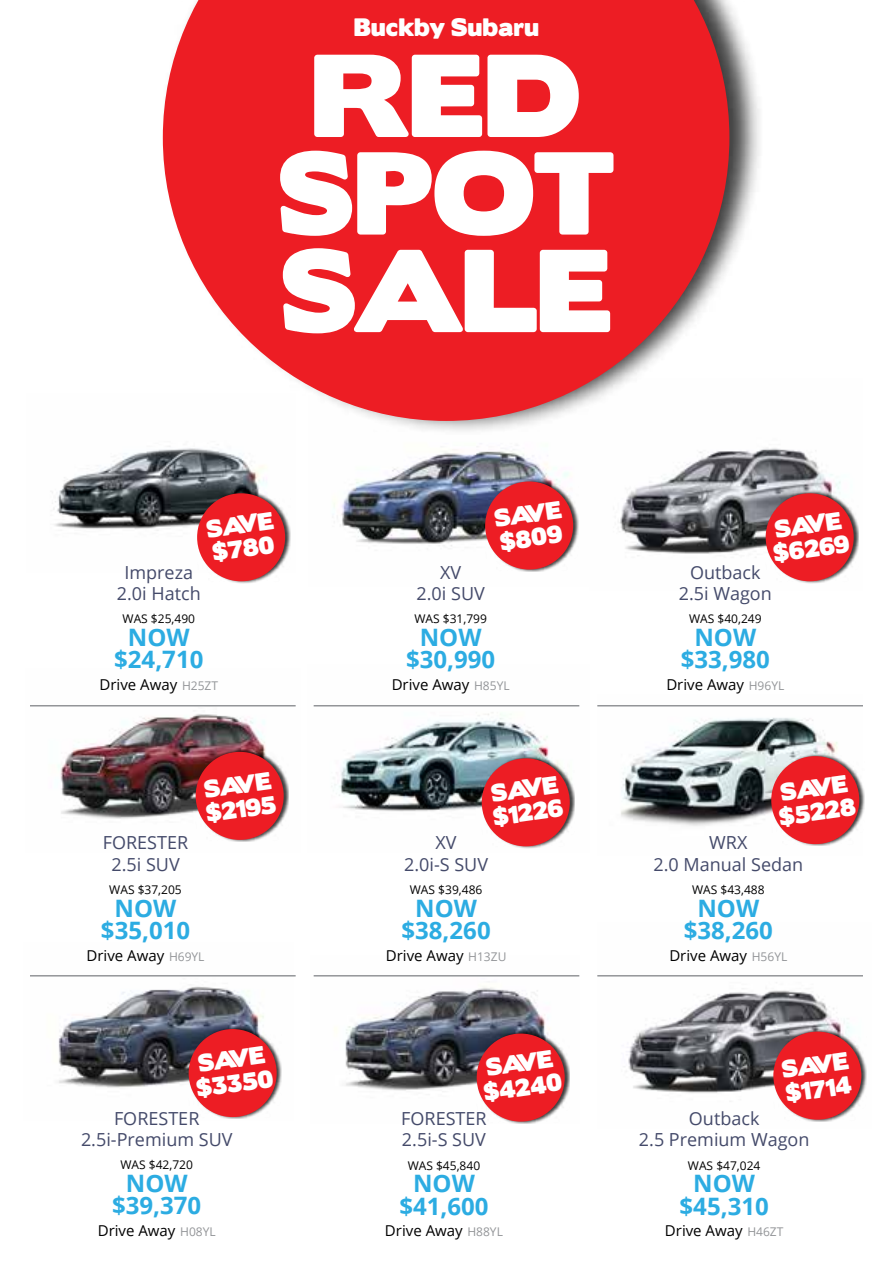
<style>
.page{position:relative;width:893px;height:1263px;background:#fff}
.page>*{position:absolute;margin:0;border:0;box-sizing:border-box;transform-origin:0 0}
.t1{font:105px/97.5px "Boris Black Bloxx";letter-spacing:-.015em;color:#fff;text-align:center}
.t2{font:700 24px/22.5px "Open Sans";color:#2cace2;text-align:center}
.t3{font:22.5px "Boris Black Bloxx";letter-spacing:.015em;color:#fff}
.t4{font:22.05px/24.2px "Boris Black Bloxx";color:#fff}
.t5{font:18px/21.6px "Open Sans";color:#444a6a;text-align:center}
.t6{font:15px "Open Sans";color:#000}
.t7{font:12px "Open Sans";color:#000}
.s1{font-size:12px;color:#939598}
</style>
<div class="page">
<img style="left:619px;top:448px;width:222px;height:107px">
<div style="left:765px;top:490px;width:94px;height:94px;background:#000;opacity:.75"></div>
<div style="left:766px;top:493px;width:88px;height:88px;background:#ed1d24;border-radius:50%"></div>
<img style="left:333px;top:446px;width:236px;height:100px">
<div style="left:485px;top:478px;width:94px;height:94px;background:#000;opacity:.75"></div>
<div style="left:485px;top:481px;width:88px;height:88px;background:#ed1d24;border-radius:50%"></div>
<img style="left:313px;top:975px;width:266px;height:116px">
<div style="left:476px;top:1030px;width:94px;height:94px;background:#000;opacity:.75"></div>
<div style="left:477px;top:1033px;width:88px;height:88px;background:#ed1d24;border-radius:50%"></div>
<img style="left:30px;top:976px;width:264px;height:112px">
<div style="left:188px;top:1025px;width:94px;height:94px;background:#000;opacity:.75"></div>
<div style="left:189px;top:1029px;width:88px;height:88px;background:#ed1d24;border-radius:50%"></div>
<div style="left:160px;top:0;width:604px;height:435px;background:#000;opacity:.75"></div>
<svg style="left:163px;top:0;width:566px;height:421px;background:#ec3a40"></svg>
<img style="left:30px;top:706px;width:266px;height:113px">
<div style="left:195px;top:748px;width:94px;height:94px;background:#000;opacity:.75"></div>
<div style="left:196px;top:752px;width:88px;height:88px;background:#ed1d24;border-radius:50%"></div>
<img style="left:313px;top:705px;width:267px;height:107px">
<div style="left:481px;top:755px;width:94px;height:94px;background:#000;opacity:.75"></div>
<div style="left:482px;top:758px;width:88px;height:88px;background:#ed1d24;border-radius:50%"></div>
<img style="left:52px;top:394px;width:243px;height:137px">
<div style="left:197px;top:490px;width:94px;height:94px;background:#000;opacity:.75"></div>
<div style="left:197px;top:493px;width:88px;height:88px;background:#ed1d24;border-radius:50%"></div>
<img style="left:597px;top:976px;width:266px;height:117px">
<div style="left:773px;top:1028px;width:94px;height:94px;background:#000;opacity:.75"></div>
<div style="left:773px;top:1031px;width:88px;height:89px;background:#ed1d24;border-radius:50%"></div>
<img style="left:598px;top:706px;width:265px;height:120px">
<div style="left:771px;top:752px;width:94px;height:94px;background:#000;opacity:.75"></div>
<div style="left:771px;top:756px;width:88px;height:88px;background:#ed1d24;border-radius:50%"></div>
<hr style="left:314px;top:705px;width:265px;height:1px;background:#939598">
<hr style="left:314px;top:975px;width:265px;height:1px;background:#939598">
<hr style="left:597px;top:705px;width:266px;height:1px;background:#939598">
<hr style="left:597px;top:975px;width:266px;height:1px;background:#939598">
<hr style="left:30px;top:705px;width:266px;height:1px;background:#939598">
<hr style="left:30px;top:975px;width:266px;height:1px;background:#939598">
<p class="t3" style="left:354px;top:10px;width:186px">Buckby Subaru</p>
<h1 class="t1" style="left:278px;top:51px;width:339px">RED<br>SPOT<br>SALE</h1>
<p class="t4" style="left:205px;top:518px;width:69px;rotate:-8deg">SAVE $780</p>
<p class="t5" style="left:117px;top:561px;width:85px">Impreza<br>2.0i Hatch</p>
<p class="t7" style="left:123px;top:611px;width:74px">WAS $25,490</p>
<h2 class="t2" style="left:114px;top:625px;width:91px">NOW $24,710</h2>
<p class="t6" style="left:100px;top:674px;width:120px">Drive Away <span class="s1">H25ZT</span></p>
<p class="t4" style="left:493px;top:507px;width:69px;rotate:-8deg">SAVE $809</p>
<p class="t5" style="left:416px;top:561px;width:70px">XV<br>2.0i SUV</p>
<p class="t7" style="left:414px;top:611px;width:74px">WAS $31,799</p>
<h2 class="t2" style="left:406px;top:625px;width:91px">NOW $30,990</h2>
<p class="t6" style="left:392px;top:674px;width:119px">Drive Away <span class="s1">H85YL</span></p>
<p class="t4" style="left:201px;top:779px;width:72px;rotate:-8deg">SAVE $2195</p>
<p class="t4" style="left:488px;top:782px;width:72px;rotate:-8deg">SAVE $1226</p>
<p class="t5" style="left:103px;top:831px;width:87px">FORESTER<br>2.5i SUV</p>
<p class="t7" style="left:109px;top:881px;width:74px">WAS $37,205</p>
<h2 class="t2" style="left:101px;top:896px;width:91px">NOW $35,010</h2>
<p class="t6" style="left:87px;top:945px;width:119px">Drive Away <span class="s1">H69YL</span></p>
<p class="t4" style="left:192px;top:1053px;width:79px;rotate:-8deg">SAVE $3350</p>
<p class="t5" style="left:81px;top:1107px;width:153px">FORESTER<br>2.5i-Premium SUV</p>
<p class="t7" style="left:120px;top:1157px;width:74px">WAS $42,720</p>
<h2 class="t2" style="left:112px;top:1171px;width:91px">NOW $39,370</h2>
<p class="t6" style="left:98px;top:1220px;width:119px">Drive Away <span class="s1">H08YL</span></p>
<p class="t5" style="left:404px;top:831px;width:85px">XV<br>2.0i-S SUV</p>
<p class="t7" style="left:410px;top:881px;width:74px">WAS $39,486</p>
<h2 class="t2" style="left:401px;top:896px;width:91px">NOW $38,260</h2>
<p class="t6" style="left:386px;top:945px;width:122px">Drive Away <span class="s1">H13ZU</span></p>
<p class="t4" style="left:479px;top:1057px;width:80px;rotate:-8deg">SAVE $4240</p>
<p class="t5" style="left:401px;top:1107px;width:87px;text-align:left">FORESTER<br>2.5i-S SUV</p>
<p class="t7" style="left:408px;top:1157px;width:74px">WAS $45,840</p>
<h2 class="t2" style="left:399px;top:1171px;width:91px">NOW $41,600</h2>
<p class="t6" style="left:385px;top:1220px;width:119px">Drive Away <span class="s1">H88YL</span></p>
<p class="t4" style="left:769px;top:519px;width:78px;rotate:-8deg">SAVE $6269</p>
<p class="t5" style="left:679px;top:561px;width:95px">Outback<br>2.5i Wagon</p>
<p class="t7" style="left:689px;top:611px;width:74px">WAS $40,249</p>
<h2 class="t2" style="left:681px;top:625px;width:91px">NOW $33,980</h2>
<p class="t6" style="left:666px;top:674px;width:119px">Drive Away <span class="s1">H96YL</span></p>
<p class="t4" style="left:774px;top:782px;width:78px;rotate:-8deg">SAVE $5228</p>
<p class="t5" style="left:653px;top:831px;width:151px">WRX<br>2.0 Manual Sedan</p>
<p class="t7" style="left:692px;top:881px;width:74px">WAS $43,488</p>
<h2 class="t2" style="left:684px;top:896px;width:91px">NOW $38,260</h2>
<p class="t6" style="left:669px;top:945px;width:119px">Drive Away <span class="s1">H56YL</span></p>
<p class="t4" style="left:780px;top:1058px;width:69px;rotate:-8deg">SAVE $1714</p>
<p class="t5" style="left:639px;top:1107px;width:172px">Outback<br>2.5 Premium Wagon</p>
<p class="t7" style="left:688px;top:1157px;width:74px">WAS $47,024</p>
<h2 class="t2" style="left:680px;top:1171px;width:91px">NOW $45,310</h2>
<p class="t6" style="left:665px;top:1220px;width:120px">Drive Away <span class="s1">H46ZT</span></p>
</div>
